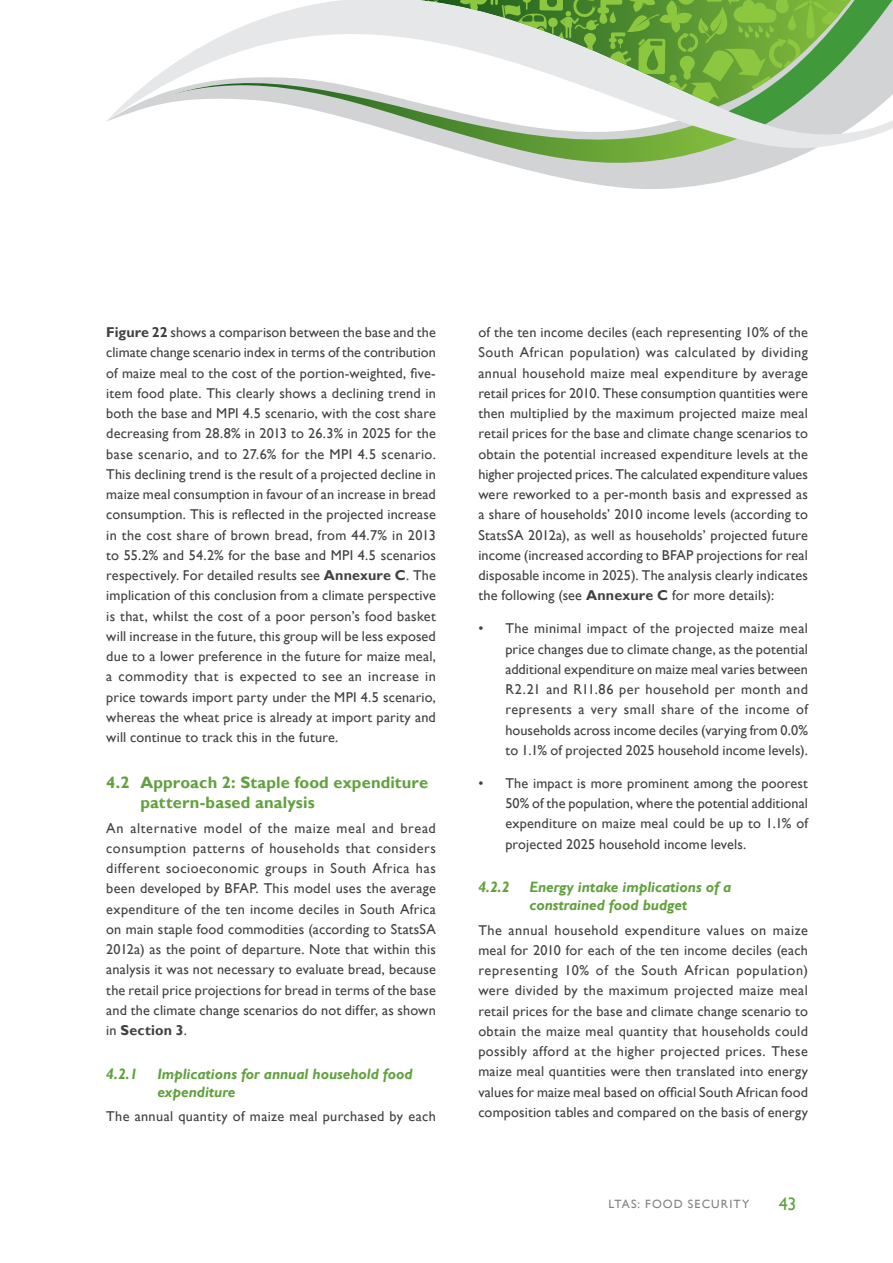
<style>
.page{position:relative;width:893px;height:1263px;background:#fff}
.page>*{position:absolute;margin:0;border:0;box-sizing:border-box;transform-origin:0 0}
.t1{font:18px "Gill Sans";color:#61a13d}
.t2{font:700 16.5px/20.2px "Gill Sans";letter-spacing:.01em;color:#61a13d}
.t3{font:italic 700 15px/18px "Gill Sans";letter-spacing:-.005em;color:#61a13d}
.t4{font:14.25px/20.2px "Gill Sans";letter-spacing:.01em;color:#414042;text-align:justify}
.t5{font:12px "Gill Sans";letter-spacing:.095em;color:#808285}
.s1{font-weight:700}
</style>
<div class="page">
<svg style="left:506px;top:164px;width:274px;height:25px;fill:#d1d3d4"></svg>
<svg style="left:484px;top:158px;width:311px;height:6px;background:#c0cdb8"></svg>
<svg style="left:107px;top:0;width:786px;height:158px"></svg>
<p class="t4" style="left:106px;top:322px;width:331px"><span class="s1">Figure 22</span> shows a comparison between the base and the climate change scenario index in terms of the contribution of maize meal to the cost of the portion-weighted, five&shy;item food plate. This clearly shows a declining trend in both the base and MPI 4.5 scenario, with the cost share decreasing from 28.8% in 2013 to 26.3% in 2025 for the base scenario, and to 27.6% for the MPI 4.5 scenario.<br>This declining trend is the result of a projected decline in maize meal consumption in favour of an increase in bread consumption. This is reflected in the projected increase in the cost share of brown bread, from 44.7% in 2013 to 55.2% and 54.2% for the base and MPI 4.5 scenarios respectively. For detailed results see <span class="s1">Annexure C</span>. The implication of this conclusion from a climate perspective is that, whilst the cost of a poor person’s food basket will increase in the future, this group will be less exposed due to a lower preference in the future for maize meal, a commodity that is expected to see an increase in price towards import party under the MPI 4.5 scenario, whereas the wheat price is already at import parity and will continue to track this in the future.</p>
<p class="t2" style="left:140px;top:773px;width:289px;text-indent:-34px">4.2 Approach 2: Staple food expenditure pattern-based analysis</p>
<p class="t4" style="left:106px;top:818px;width:331px">An alternative model of the maize meal and bread consumption patterns of households that considers different socioeconomic groups in South Africa has been developed by BFAP. This model uses the average expenditure of the ten income deciles in South Africa on main staple food commodities (according to StatsSA 2012a) as the point of departure. Note that within this analysis it was not necessary to evaluate bread, because the retail price projections for bread in terms of the base and the climate change scenarios do not differ, as shown in <span class="s1">Section 3</span>.</p>
<p class="t3" style="left:106px;top:1065px;width:33px">4.2.1</p>
<p class="t3" style="left:157px;top:1065px;width:257px">Implications for annual household food expenditure</p>
<p class="t4" style="left:106px;top:1106px;width:331px">The annual quantity of maize meal purchased by each</p>
<p class="t4" style="left:478px;top:322px;width:331px">of the ten income deciles (each representing 10% of the South African population) was calculated by dividing annual household maize meal expenditure by average retail prices for 2010. These consumption quantities were then multiplied by the maximum projected maize meal retail prices for the base and climate change scenarios to obtain the potential increased expenditure levels at the higher projected prices. The calculated expenditure values were reworked to a per-month basis and expressed as a share of households’ 2010 income levels (according to StatsSA 2012a), as well as households’ projected future income (increased according to BFAP projections for real disposable income in 2025). The analysis clearly indicates the following (see <span class="s1">Annexure C</span> for more details):</p>
<p class="t4" style="left:505px;top:619px;width:304px;text-indent:-27px">• The minimal impact of the projected maize meal price changes due to climate change, as the potential additional expenditure on maize meal varies between R2.21 and R11.86 per household per month and represents a very small share of the income of households across income deciles (varying from 0.0% to 1.1% of projected 2025 household income levels).</p>
<p class="t4" style="left:505px;top:773px;width:304px;text-indent:-27px">• The impact is more prominent among the poorest 50% of the population, where the potential additional expenditure on maize meal could be up to 1.1% of projected 2025 household income levels.</p>
<p class="t3" style="left:478px;top:878px;width:33px">4.2.2</p>
<p class="t3" style="left:529px;top:878px;width:203px">Energy intake implications of a constrained food budget</p>
<p class="t4" style="left:478px;top:920px;width:331px">The annual household expenditure values on maize meal for 2010 for each of the ten income deciles (each representing 10% of the South African population) were divided by the maximum projected maize meal retail prices for the base and climate change scenario to obtain the maize meal quantity that households could possibly afford at the higher projected prices. These maize meal quantities were then translated into energy values for maize meal based on official South African food composition tables and compared on the basis of energy</p>
<p class="t5" style="left:608px;top:1197px;width:142px">LTAS: FOOD SECURITY</p>
<p class="t1" style="left:779px;top:1193px;width:19px">43</p>
</div>
